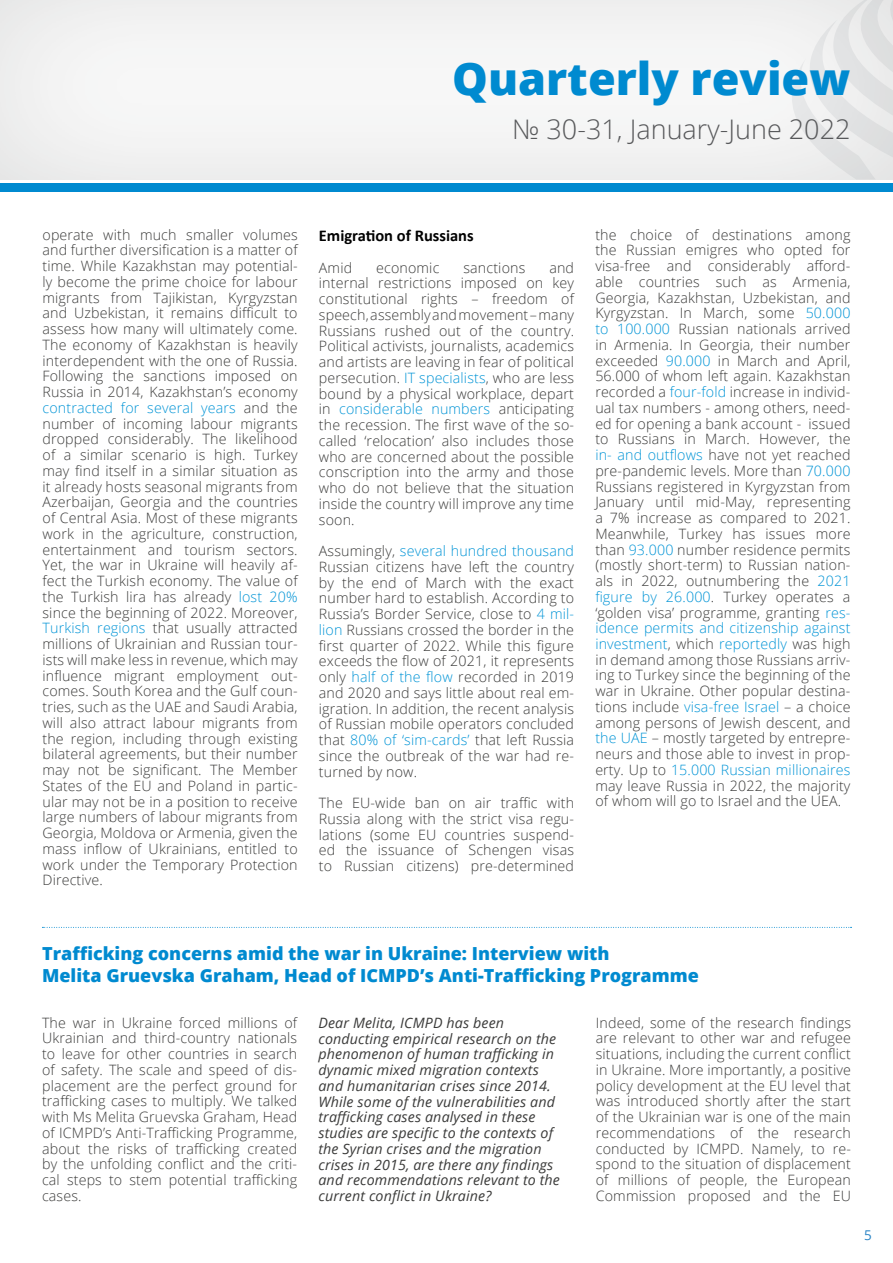
<style>
.page{position:relative;width:893px;height:1263px;background:#fff}
.page>*{position:absolute;margin:0;border:0;box-sizing:border-box;transform-origin:0 0}
.t1{font:800 45px "Open Sans";color:#008ad0}
.t2{font:300 27px "Open Sans";color:#58595b}
.t3{font:800 18px/21.6px "Open Sans";color:#008ad0}
.t4{font:700 16.5px "Calibri";color:#000}
.t5{font:300 14.25px/15.8px "Open Sans";letter-spacing:.01em;color:#3b3b3a;text-align:justify}
.t6{font:italic 14.25px/15.8px "Open Sans";letter-spacing:.01em;color:#3b3b3a}
.t7{font:13.5px "Open Sans";color:#2883c5}
.s1{color:#0094d6}
</style>
<div class="page">
<div style="left:0;top:183px;width:893px;height:9px;background:#008ad0"></div>
<svg style="left:790px;top:0;width:103px;height:180px"></svg>
<svg style="left:42px;top:927px;width:809px;height:1px"></svg>
<h1 class="t1" style="left:452px;top:44px;width:400px">Quarterly review</h1>
<h2 class="t2" style="left:512px;top:110px;width:340px">№ 30-31, January-June 2022</h2>
<p class="t5" style="left:43px;top:226px;width:257px">operate with much smaller volumes and further diversification is a matter of time. While Kazakhstan may potential&shy;ly become the prime choice for labour migrants from Tajikistan, Kyrgyzstan and Uzbekistan, it remains difficult to assess how many will ultimately come.<br>The economy of Kazakhstan is heavily interdependent with the one of Russia.<br>Following the sanctions imposed on Russia in 2014, Kazakhstan’s economy <span class="s1">contracted for several years</span> and the number of incoming labour migrants dropped considerably. The likelihood of a similar scenario is high. Turkey may find itself in a similar situation as it already hosts seasonal migrants from Azerbaijan, Georgia and the countries of Central Asia. Most of these migrants work in the agriculture, construction, entertainment and tourism sectors.<br>Yet, the war in Ukraine will heavily af&shy;fect the Turkish economy. The value of the Turkish lira has already <span class="s1">lost 20% </span>since the beginning of 2022. Moreover, <span class="s1">Turkish regions</span> that usually attracted millions of Ukrainian and Russian tour&shy;ists will make less in revenue, which may influence migrant employment out&shy;comes. South Korea and the Gulf coun&shy;tries, such as the UAE and Saudi Arabia, will also attract labour migrants from the region, including through existing bilateral agreements, but their number may not be significant. The Member States of the EU and Poland in partic&shy;ular may not be in a position to receive large numbers of labour migrants from Georgia, Moldova or Armenia, given the mass inflow of Ukrainians, entitled to work under the Temporary Protection Directive.</p>
<p class="t4" style="left:319px;top:225px;width:156px">Emigration of Russians</p>
<p class="t5" style="left:319px;top:259px;width:35px">Amid</p>
<p class="t5" style="left:376px;top:259px;width:65px">economic</p>
<p class="t5" style="left:463px;top:259px;width:63px">sanctions</p>
<p class="t5" style="left:319px;top:259px;width:257px;text-indent:230px">and internal restrictions imposed on key constitutional rights – freedom of speech, assembly and movement – many Russians rushed out of the country.<br>Political activists, journalists, academics and artists are leaving in fear of political persecution. <span class="s1">IT specialists</span>, who are less bound by a physical workplace, depart in <span class="s1">considerable numbers</span> anticipating the recession. The first wave of the so&shy;called ‘relocation’ also includes those who are concerned about the possible conscription into the army and those who do not believe that the situation inside the country will improve any time soon.</p>
<p class="t5" style="left:319px;top:543px;width:257px">Assumingly, <span class="s1">several hundred thousand </span>Russian citizens have left the country by the end of March with the exact number hard to establish. According to Russia’s Border Service, close to <span class="s1">4 mil&shy;lion</span> Russians crossed the border in the first quarter of 2022. While this figure exceeds the flow of 2021, it represents only <span class="s1">half of the flow</span> recorded in 2019 and 2020 and says little about real em&shy;igration. In addition, the recent analysis of Russian mobile operators concluded that <span class="s1">80% of ‘sim-cards’</span> that left Russia since the outbreak of the war had re&shy;turned by now.</p>
<p class="t5" style="left:319px;top:795px;width:257px">The EU-wide ban on air traffic with Russia along with the strict visa regu&shy;lations (some EU countries suspend&shy;ed the issuance of Schengen visas to Russian citizens) pre-determined</p>
<p class="t5" style="left:595px;top:226px;width:257px">the choice of destinations among the Russian emigres who opted for visa-free and considerably afford&shy;able countries such as Armenia, Georgia, Kazakhstan, Uzbekistan, and Kyrgyzstan. In March, some <span class="s1">50.000 to 100.000</span> Russian nationals arrived in Armenia. In Georgia, their number exceeded <span class="s1">90.000</span> in March and April, 56.000 of whom left again. Kazakhstan recorded a <span class="s1">four-fold</span> increase in individ&shy;ual tax numbers - among others, need&shy;ed for opening a bank account - issued to Russians in March. However, the <span class="s1">in- and outflows</span> have not yet reached pre-pandemic levels. More than <span class="s1">70.000<br></span>Russians registered in Kyrgyzstan from January until mid-May, representing a 7% increase as compared to 2021.<br>Meanwhile, Turkey has issues more than <span class="s1">93.000</span> number residence permits (mostly short-term) to Russian nation&shy;als in 2022, outnumbering the <span class="s1">2021 figure by 26.000</span>. Turkey operates a ‘golden visa’ programme, granting <span class="s1">res&shy;idence permits and citizenship against investment</span>, which <span class="s1">reportedly</span> was high in demand among those Russians arriv&shy;ing to Turkey since the beginning of the war in Ukraine. Other popular destina&shy;tions include <span class="s1">visa-free Israel</span> – a choice among persons of Jewish descent, and <span class="s1">the UAE</span> – mostly targeted by entrepre&shy;neurs and those able to invest in prop&shy;erty. Up to <span class="s1">15.000 Russian millionaires </span>may leave Russia in 2022, the majority of whom will go to Israel and the UEA.</p>
<p class="t3" style="left:42px;top:942px;width:658px">Trafficking concerns amid the war in Ukraine: Interview with<br>Melita Gruevska Graham, Head of ICMPD’s Anti-Trafficking Programme</p>
<p class="t5" style="left:42px;top:1014px;width:257px">The war in Ukraine forced millions of Ukrainian and third-country nationals to leave for other countries in search of safety. The scale and speed of dis&shy;placement are the perfect ground for trafficking cases to multiply. We talked with Ms Melita Gruevska Graham, Head of ICMPD’s Anti-Trafficking Programme, about the risks of trafficking created by the unfolding conflict and the criti&shy;cal steps to stem potential trafficking cases.</p>
<p class="t6" style="left:318px;top:1014px;width:243px">Dear Melita, ICMPD has been conducting empirical research on the phenomenon of human trafficking in dynamic mixed migration contexts and humanitarian crises since 2014.<br>While some of the vulnerabilities and trafficking cases analysed in these studies are specific to the contexts of the Syrian crises and the migration crises in 2015, are there any findings and recommendations relevant to the current conflict in Ukraine?</p>
<p class="t5" style="left:596px;top:1014px;width:257px">Indeed, some of the research findings are relevant to other war and refugee situations, including the current conflict in Ukraine. More importantly, a positive policy development at the EU level that was introduced shortly after the start of the Ukrainian war is one of the main recommendations of the research conducted by ICMPD. Namely, to re&shy;spond to the situation of displacement of millions of people, the European Commission proposed and the EU</p>
<p class="t7" style="left:864px;top:1226px;width:9px">5</p>
</div>
